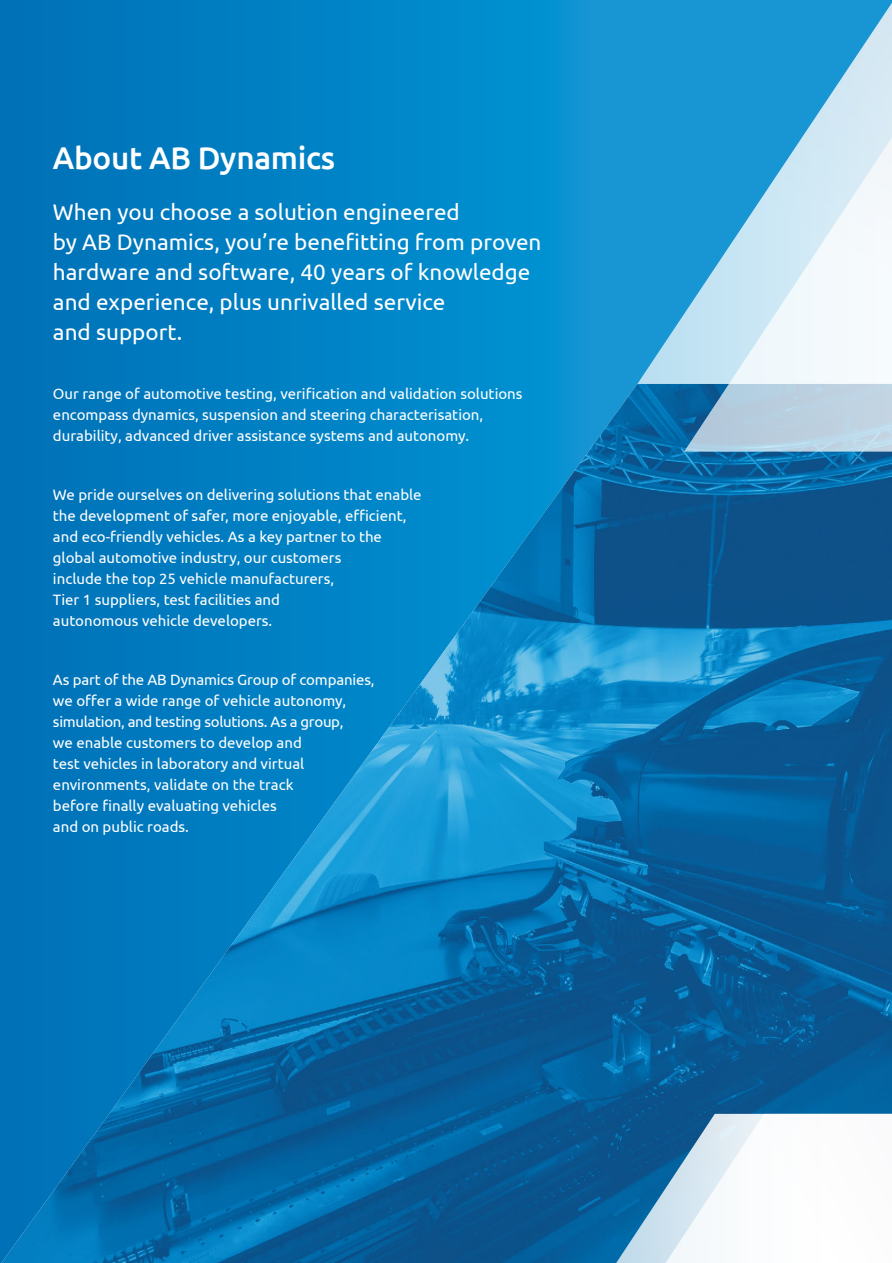
<style>
.page{position:relative;width:892px;height:1263px;background:#fff}
.page>*{position:absolute;margin:0;border:0;box-sizing:border-box;transform-origin:0 0}
.t1{font:500 31.5px "Ubuntu";letter-spacing:-.01em;color:#fff}
.t2{font:22.5px/30px "Ubuntu";color:#fff}
.t3{font:15px/21px "Ubuntu";color:#fff}
</style>
<div class="page">
<svg style="left:0;top:0;width:637px;height:382px;background:#0283c5"></svg>
<img style="left:0;top:384px;width:892px;height:879px">
<svg style="left:684px;top:384px;width:208px;height:68px;background:#a5c3d9"></svg>
<svg style="left:637px;top:0;width:255px;height:384px"></svg>
<svg style="left:571px;top:1114px;width:321px;height:149px"></svg>
<h1 class="t1" style="left:53px;top:138px;width:284px">About AB Dynamics</h1>
<h2 class="t2" style="left:53px;top:196px;width:490px">When you choose a solution engineered<br>by AB Dynamics, you’re benefitting from proven hardware and software, 40 years of knowledge and experience, plus unrivalled service<br>and support.</h2>
<p class="t3" style="left:53px;top:383px;width:471px">Our range of automotive testing, verification and validation solutions encompass dynamics, suspension and steering characterisation, durability, advanced driver assistance systems and autonomy.</p>
<p class="t3" style="left:53px;top:484px;width:370px">We pride ourselves on delivering solutions that enable the development of safer, more enjoyable, efficient, and eco-friendly vehicles. As a key partner to the global automotive industry, our customers<br>include the top 25 vehicle manufacturers,<br>Tier 1 suppliers, test facilities and<br>autonomous vehicle developers.</p>
<p class="t3" style="left:53px;top:669px;width:323px">As part of the AB Dynamics Group of companies, we offer a wide range of vehicle autonomy, simulation, and testing solutions. As a group,<br>we enable customers to develop and<br>test vehicles in laboratory and virtual environments, validate on the track<br>before finally evaluating vehicles<br>and on public roads.</p>
</div>
